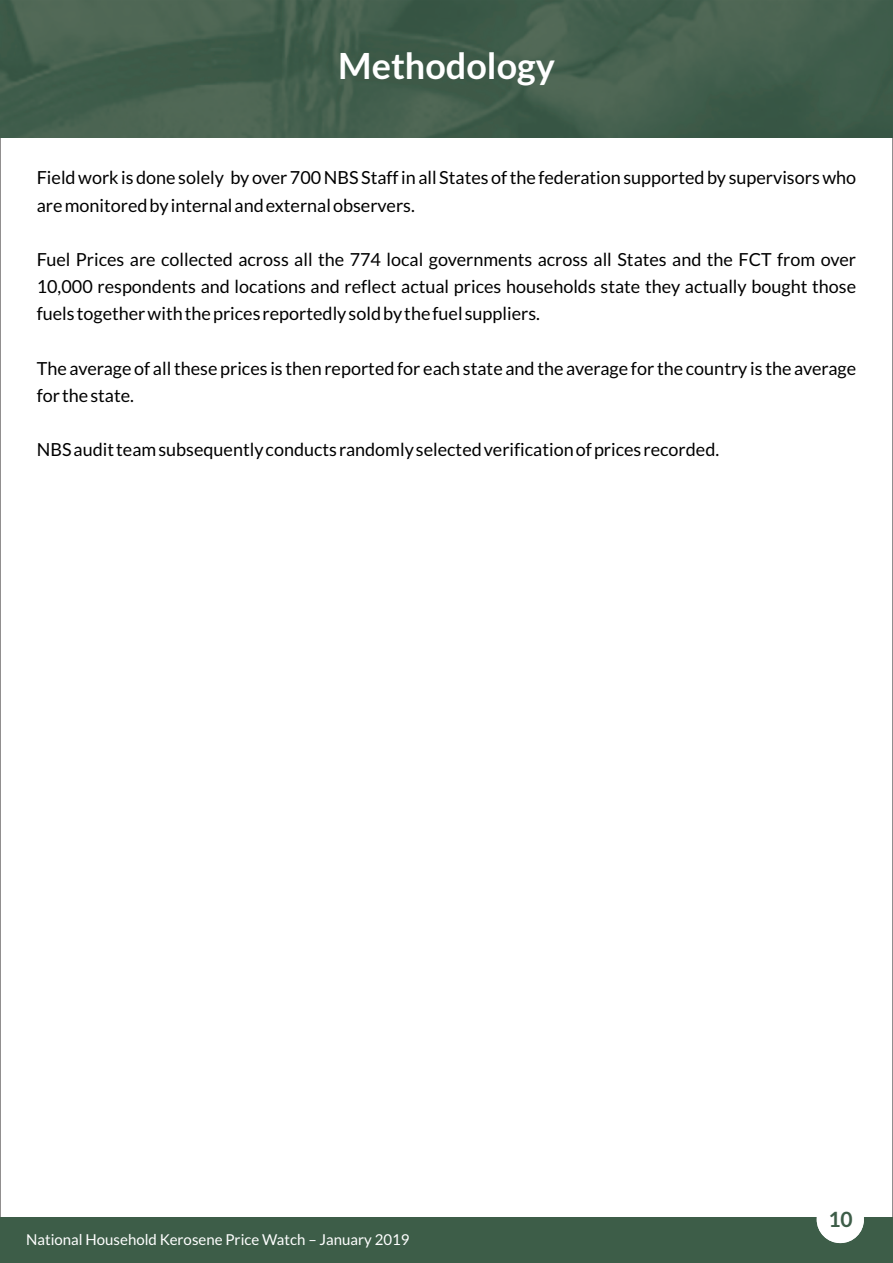
<style>
.page{position:relative;width:893px;height:1263px;background:#fff}
.page>*{position:absolute;margin:0;border:0;box-sizing:border-box;transform-origin:0 0}
.t1{font:700 36px "Lato";color:#fff}
.t2{font:700 21px "Lato";color:#3d5d48}
.t3{font:18px/27.2px "Lato";color:#000}
.t4{font:15px "Lato";color:#fff}
</style>
<div class="page">
<div style="left:0;top:1218px;width:893px;height:45px;background:#3d5d48"></div>
<div style="left:817px;top:1196px;width:47px;height:47px;background:#fff;border-radius:50%"></div>
<img style="left:0;top:0;width:893px;height:138px">
<h1 class="t1" style="left:338px;top:50px;width:218px">Methodology</h1>
<p class="t3" style="left:37px;top:165px;width:821px">Field work is done solely by over 700 NBS Staff in all States of the federation supported by supervisors who are monitored by internal and external observers.</p>
<p class="t3" style="left:37px;top:247px;width:821px;text-align:justify">Fuel Prices are collected across all the 774 local governments across all States and the FCT from over 10,000 respondents and locations and reflect actual prices households state they actually bought those fuels together with the prices reportedly sold by the fuel suppliers.</p>
<p class="t3" style="left:37px;top:355px;width:821px">The average of all these prices is then reported for each state and the average for the country is the average for the state.</p>
<p class="t3" style="left:37px;top:437px;width:684px">NBS audit team subsequently conducts randomly selected verification of prices recorded.</p>
<p class="t4" style="left:26px;top:1233px;width:385px">National Household Kerosene Price Watch – January 2019</p>
<p class="t2" style="left:828px;top:1210px;width:26px">1026</p>
</div>
